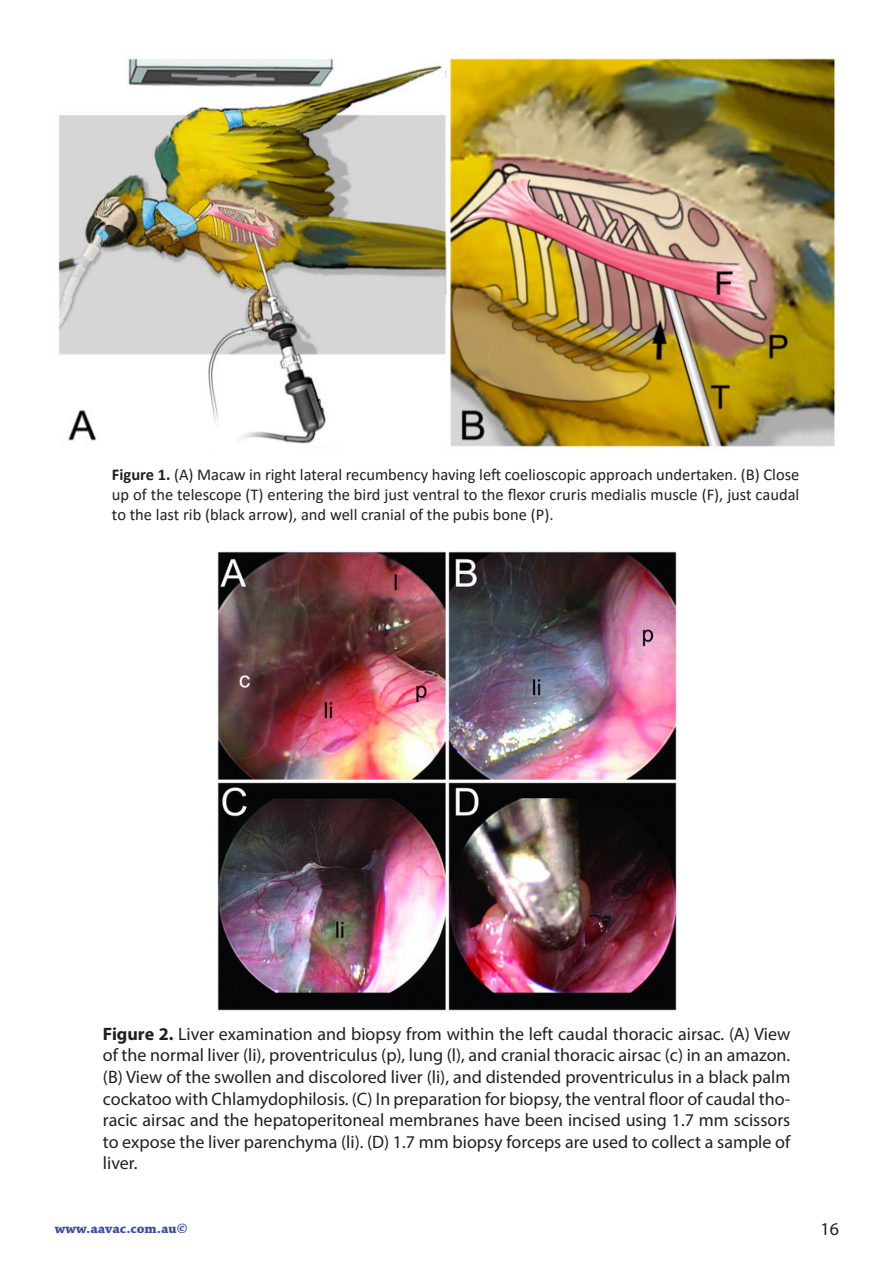
<style>
.page{position:relative;width:893px;height:1263px;background:#fff}
.page>*{position:absolute;margin:0;border:0;box-sizing:border-box;transform-origin:0 0}
.t1{font:18px/21.6px "Myriad Pro";color:#231f20;text-align:justify}
.t2{font:16.5px/19.8px "Calibri";color:#231f20;text-align:justify}
.t3{font:700 14.25px "Chaparral Pro";color:#3f4ea1}
.s1{font-weight:700}
</style>
<div class="page">
<img style="left:58px;top:55px;width:779px;height:392px">
<img style="left:217px;top:551px;width:460px;height:460px">
<p class="t2" style="left:112px;top:464px;width:689px"><span class="s1">Figure 1.</span> (A) Macaw in right lateral recumbency having left coelioscopic approach undertaken. (B) Close up of the telescope (T) entering the bird just ventral to the flexor cruris medialis muscle (F), just caudal to the last rib (black arrow), and well cranial of the pubis bone (P).</p>
<p class="t1" style="left:103px;top:1023px;width:689px"><span class="s1">Figure 2.</span> Liver examination and biopsy from within the left caudal thoracic airsac. (A) View of the normal liver (li), proventriculus (p), lung (l), and cranial thoracic airsac (c) in an amazon. (B) View of the swollen and discolored liver (li), and distended proventriculus in a black palm cockatoo with Chlamydophilosis. (C) In preparation for biopsy, the ventral floor of caudal tho&shy;racic airsac and the hepatoperitoneal membranes have been incised using 1.7 mm scissors to expose the liver parenchyma (li). (D) 1.7 mm biopsy forceps are used to collect a sample of liver.</p>
<p class="t3" style="left:55px;top:1220px;width:134px">www.aavac.com.au©</p>
<p class="t1" style="left:820px;top:1217px;width:20px">16</p>
</div>
